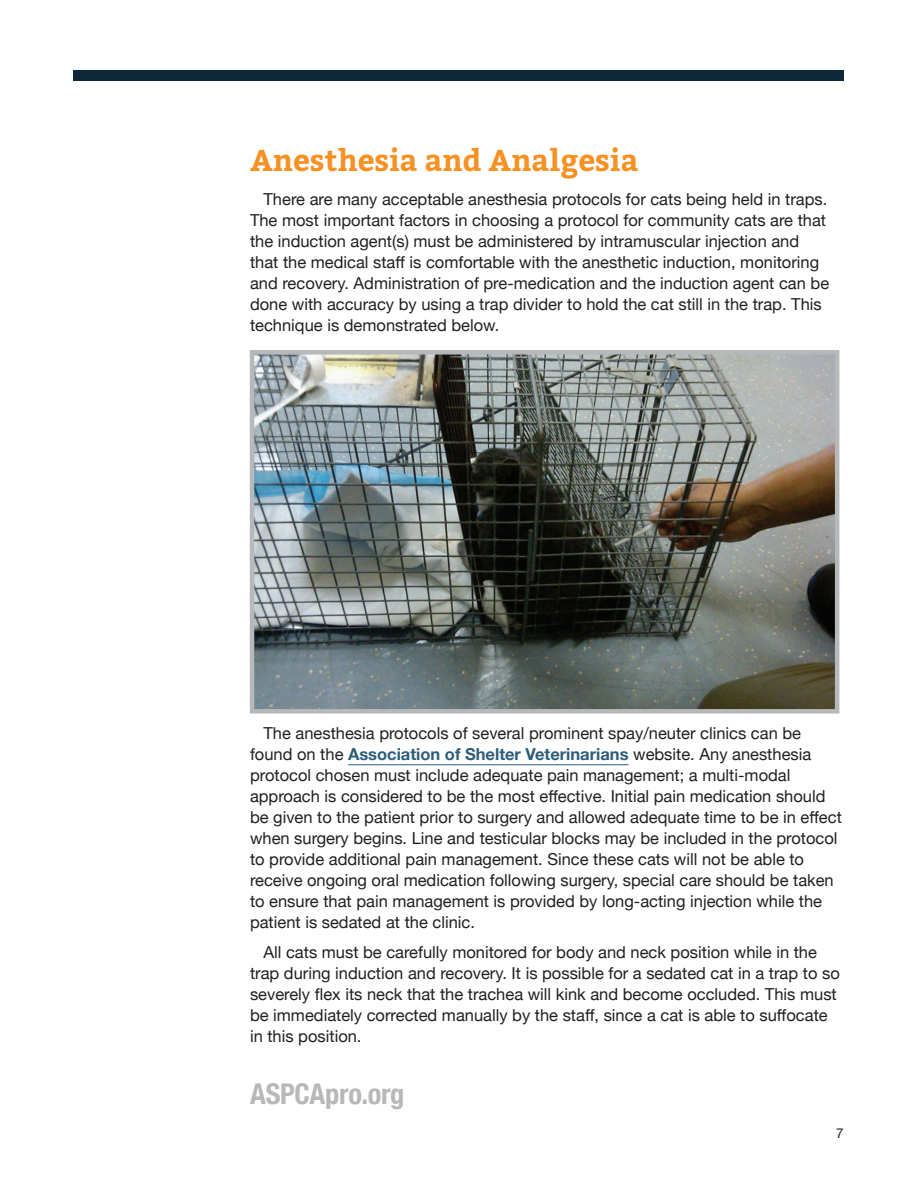
<style>
.page{position:relative;width:918px;height:1188px;background:#fff}
.page>*{position:absolute;margin:0;border:0;box-sizing:border-box;transform-origin:0 0}
.Subheading1{font:700 30px "Bitter";color:#f69124}
.t1{font:700 condensed 28.5px "Helvetica Neue";letter-spacing:-.015em;color:#b6b8b9}
.BodyText1{font:16.5px/21px "Helvetica Neue";color:#231f20}
.t2{font:13.5px "Helvetica Neue";color:#231f20}
.s1{font-weight:700;color:#2d5d7a}
</style>
<div class="page">
<div style="left:73px;top:70px;width:771px;height:11px;background:#0d283b"></div>
<hr style="left:348px;top:764px;width:281px;height:1px;background:#2d5d7a">
<img style="left:255px;top:355px;width:579px;height:354px">
<div style="left:250px;top:350px;width:589px;height:364px;border:4px solid #b6b8b9"></div>
<p class="Subheading1" style="left:250px;top:142px;width:390px">Anesthesia and Analgesia</p>
<p class="BodyText1" style="left:250px;top:190px;width:581px;text-indent:14px">There are many acceptable anesthesia protocols for cats being held in traps.<br>The most important factors in choosing a protocol for community cats are that the induction agent(s) must be administered by intramuscular injection and that the medical staff is comfortable with the anesthetic induction, monitoring and recovery. Administration of pre-medication and the induction agent can be done with accuracy by using a trap divider to hold the cat still in the trap. This technique is demonstrated below.</p>
<p class="BodyText1" style="left:250px;top:724px;width:593px;text-indent:14px">The anesthesia protocols of several prominent spay/neuter clinics can be found on the <span class="s1">Association of Shelter Veterinarians</span> website. Any anesthesia protocol chosen must include adequate pain management; a multi-modal approach is considered to be the most effective. Initial pain medication should be given to the patient prior to surgery and allowed adequate time to be in effect when surgery begins. Line and testicular blocks may be included in the protocol to provide additional pain management. Since these cats will not be able to receive ongoing oral medication following surgery, special care should be taken to ensure that pain management is provided by long-acting injection while the patient is sedated at the clinic.</p>
<p class="BodyText1" style="left:250px;top:943px;width:591px;text-indent:14px">All cats must be carefully monitored for body and neck position while in the trap during induction and recovery. It is possible for a sedated cat in a trap to so severely flex its neck that the trachea will kink and become occluded. This must be immediately corrected manually by the staff, since a cat is able to suffocate in this position.</p>
<h2 class="t1" style="left:250px;top:1070px;width:156px">ASPCApro.org</h2>
<p class="t2" style="left:836px;top:1123px;width:9px">7</p>
</div>
